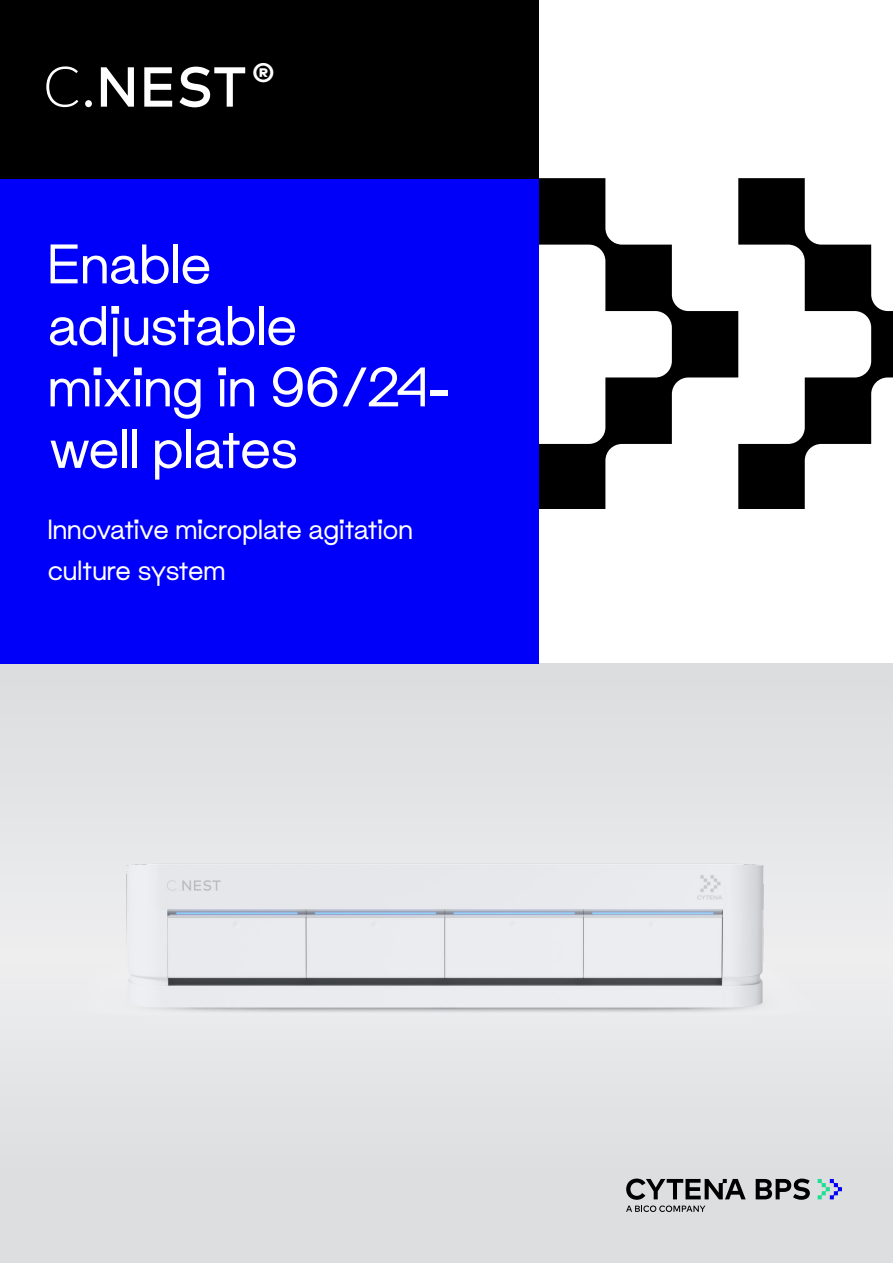
<style>
.page{position:relative;width:893px;height:1263px;background:#fff}
.page>*{position:absolute;margin:0;border:0;box-sizing:border-box;transform-origin:0 0}
.t1{font:54px/61.5px "Maxeville";letter-spacing:-.01em;color:#fff}
.t2{font:500 43.2px "Mark Pro";color:#fff}
.t3{font:27px/40.5px "Maxeville";letter-spacing:-.02em;color:#fff}
</style>
<div class="page">
<div style="left:0;top:663px;width:893px;height:600px;background:#e1e2e4"></div>
<img style="left:0;top:864px;width:893px;height:152px">
<div style="left:0;top:0;width:539px;height:179px;background:#000"></div>
<div style="left:0;top:179px;width:539px;height:484px;background:#0000fa"></div>
<svg style="left:46px;top:66px;width:32px;height:41px"></svg>
<div style="left:85px;top:100px;width:7px;height:7px;background:#fff;border-radius:50%"></div>
<svg style="left:101px;top:67px;width:33px;height:40px"></svg>
<svg style="left:144px;top:67px;width:28px;height:40px"></svg>
<svg style="left:179px;top:67px;width:66px;height:40px"></svg>
<svg style="left:756px;top:1178px;width:54px;height:22px"></svg>
<svg style="left:626px;top:1178px;width:120px;height:34px"></svg>
<svg style="left:818px;top:1179px;width:24px;height:20px"></svg>
<svg style="left:539px;top:179px;width:199px;height:329px"></svg>
<svg style="left:738px;top:179px;width:155px;height:329px"></svg>
<p class="t2" style="left:252px;top:46px;width:23px">®</p>
<p class="t1" style="left:48px;top:234px;width:251px">Enable adjustable</p>
<p class="t1" style="left:48px;top:357px;width:404px">mixing in 96/24- well plates</p>
<p class="t3" style="left:48px;top:510px;width:367px">Innovative microplate agitation culture system</p>
</div>
